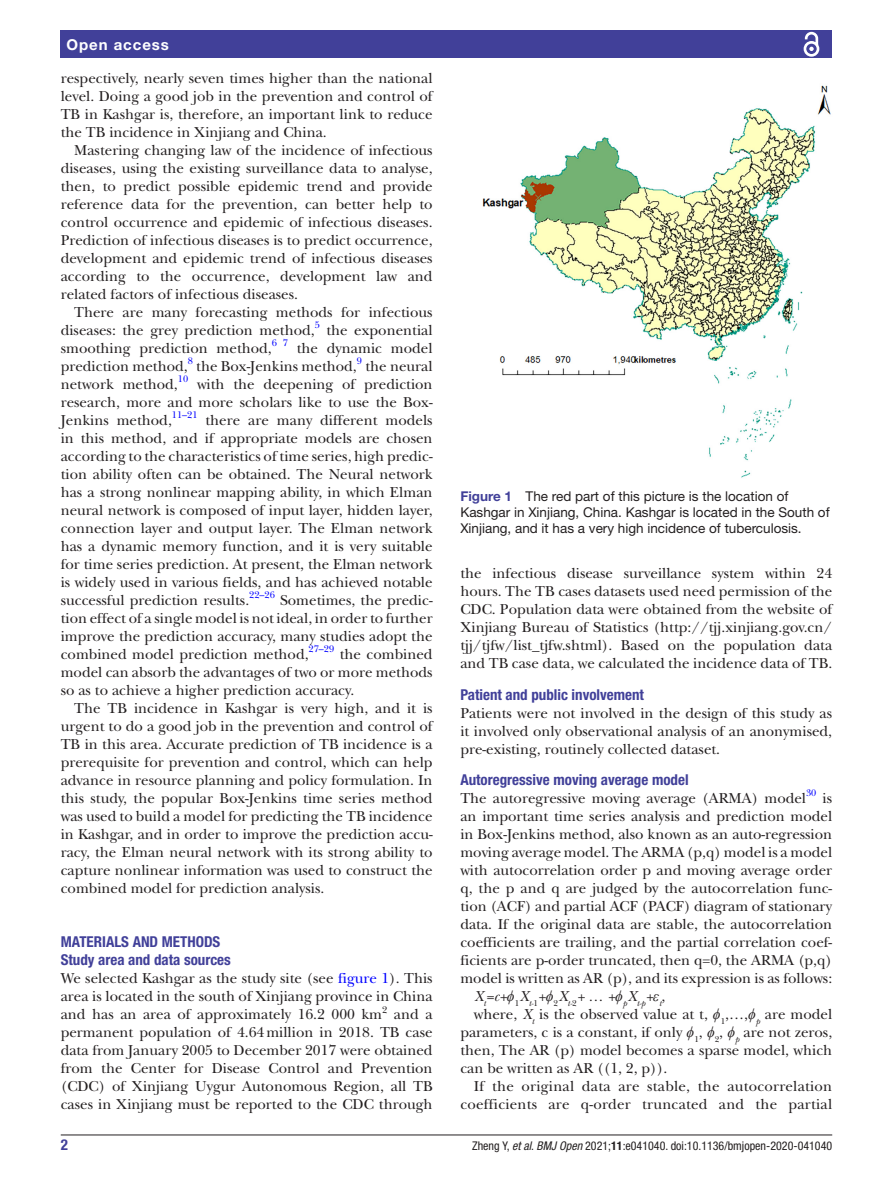
<style>
.page{position:relative;width:893px;height:1191px;background:#fff}
.page>*{position:absolute;margin:0;border:0;box-sizing:border-box;transform-origin:0 0}
.t1{font:15px/18px "New Baskerville";color:#231f20;text-align:justify}
.t2{font:700 condensed 15px/18px "Helvetica Neue LT Std";color:#414099}
.t3{font:italic 15px "New Baskerville";color:#231f20}
.t4{font:700 15px "Helvetica Neue LT Std";letter-spacing:.065em;color:#fff}
.t5{font:13.5px/16.2px "Helvetica Neue LT Std";color:#231f20}
.t6{font:condensed 12px "Helvetica Neue LT Std";color:#231f20}
.t7{font:9.9px "New Baskerville";color:#00f}
.t8{font:9.9px "New Baskerville";color:#231f20}
.s1{color:#00f}
.s2{font-weight:700;color:#414099}
.s3{font-family:"Times New Roman"}
.s4{font-style:normal}
.s5{font-style:italic}
.s6{font-family:"Times New Roman";font-style:italic}
.s7{font-weight:700}
</style>
<div class="page">
<hr style="left:61px;top:1134px;width:771px;height:1px;background:#231f20">
<div style="left:61px;top:31px;width:771px;height:27px;background:#414099"></div>
<svg style="left:803px;top:31px;width:17px;height:26px"></svg>
<img style="left:482px;top:85px;width:349px;height:393px">
<p class="t4" style="left:66px;top:35px;width:104px">Open access</p>
<p class="t1" style="left:61px;top:69px;width:373px">respectively, nearly seven times higher than the national level. Doing a good job in the prevention and control of TB in Kashgar is, therefore, an important link to reduce the TB incidence in Xinjiang and China.</p>
<p class="t1" style="left:61px;top:141px;width:373px;text-indent:14px">Mastering changing law of the incidence of infectious diseases, using the existing surveillance data to analyse, then, to predict possible epidemic trend and provide reference data for the prevention, can better help to control occurrence and epidemic of infectious diseases.<br>Prediction of infectious diseases is to predict occurrence, development and epidemic trend of infectious diseases according to the occurrence, development law and related factors of infectious diseases.</p>
<p class="t1" style="left:61px;top:303px;width:373px;text-indent:14px">There are many forecasting methods for infectious diseases: the grey prediction method,</p>
<p class="t7" style="left:315px;top:319px;width:7px">5</p>
<p class="t1" style="left:326px;top:321px;width:108px">the exponential</p>
<p class="t7" style="left:272px;top:337px;width:18px">6 7</p>
<p class="t1" style="left:61px;top:339px;width:213px">smoothing prediction method,</p>
<p class="t1" style="left:297px;top:339px;width:137px">the dynamic model</p>
<p class="t1" style="left:61px;top:357px;width:128px">prediction method,</p>
<p class="t7" style="left:188px;top:355px;width:7px">8</p>
<p class="t1" style="left:196px;top:357px;width:162px">the Box-Jenkins method,</p>
<p class="t7" style="left:357px;top:355px;width:7px">9</p>
<p class="t1" style="left:365px;top:357px;width:69px">the neural</p>
<p class="t1" style="left:61px;top:375px;width:119px">network method,</p>
<p class="t7" style="left:178px;top:373px;width:12px">10</p>
<p class="t1" style="left:61px;top:375px;width:373px;text-indent:136px">with the deepening of prediction research, more and more scholars like to use the Box-Jenkins method,</p>
<p class="t7" style="left:172px;top:409px;width:27px">11–21</p>
<p class="t1" style="left:61px;top:411px;width:373px;text-indent:145px">there are many different models in this method, and if appropriate models are chosen according to the characteristics of time series, high predic&shy;tion ability often can be obtained. The Neural network has a strong nonlinear mapping ability, in which Elman neural network is composed of input layer, hidden layer, connection layer and output layer. The Elman network has a dynamic memory function, and it is very suitable for time series prediction. At present, the Elman network is widely used in various fields, and has achieved notable successful prediction results.</p>
<p class="t7" style="left:249px;top:589px;width:27px">22–26</p>
<p class="t1" style="left:61px;top:591px;width:373px;text-indent:219px">Sometimes, the predic&shy;tion effect of a single model is not ideal, in order to further improve the prediction accuracy, many studies adopt the combined model prediction method,</p>
<p class="t7" style="left:309px;top:643px;width:27px">27–29</p>
<p class="t1" style="left:61px;top:645px;width:373px;text-indent:279px">the combined model can absorb the advantages of two or more methods so as to achieve a higher prediction accuracy.</p>
<p class="t1" style="left:61px;top:699px;width:373px;text-indent:14px">The TB incidence in Kashgar is very high, and it is urgent to do a good job in the prevention and control of TB in this area. Accurate prediction of TB incidence is a prerequisite for prevention and control, which can help advance in resource planning and policy formulation. In this study, the popular Box-Jenkins time series method was used to build a model for predicting the TB incidence in Kashgar, and in order to improve the prediction accu&shy;racy, the Elman neural network with its strong ability to capture nonlinear information was used to construct the combined model for prediction analysis.</p>
<p class="t2" style="left:61px;top:932px;width:172px">MATERIALS AND METHODS<br>Study area and data sources</p>
<p class="t1" style="left:61px;top:969px;width:373px">We selected Kashgar as the study site (see <span class="s1">figure 1</span>). This area is located in the south of Xinjiang province in China and has an area of approximately 16.2 000 km</p>
<p class="t8" style="left:382px;top:1003px;width:7px">2</p>
<p class="t1" style="left:61px;top:1005px;width:373px;text-indent:333px">and a permanent population of 4.64million in 2018. TB case data from January 2005 to December 2017 were obtained from the Center for Disease Control and Prevention (CDC) of Xinjiang Uygur Autonomous Region, all TB cases in Xinjiang must be reported to the CDC through</p>
<p class="t5" style="left:460px;top:487px;width:371px"><span class="s2">Figure 1</span> The red part of this picture is the location of<br>Kashgar in Xinjiang, China. Kashgar is located in the South of<br>Xinjiang, and it has a very high incidence of tuberculosis.</p>
<p class="t1" style="left:460px;top:564px;width:373px">the infectious disease surveillance system within 24 hours. The TB cases datasets used need permission of the CDC. Population data were obtained from the website of Xinjiang Bureau of Statistics (http://tjj.xinjiang.gov.cn/ tjj/tjfw/list_tjfw.shtml). Based on the population data and TB case data, we calculated the incidence data of TB.</p>
<p class="t2" style="left:460px;top:685px;width:185px">Patient and public involvement</p>
<p class="t1" style="left:460px;top:704px;width:373px">Patients were not involved in the design of this study as it involved only observational analysis of an anonymised, pre-existing, routinely collected dataset.</p>
<p class="t2" style="left:460px;top:770px;width:230px">Autoregressive moving average model</p>
<p class="t1" style="left:460px;top:789px;width:347px">The autoregressive moving average (ARMA) model</p>
<p class="t7" style="left:806px;top:787px;width:12px">30</p>
<p class="t1" style="left:823px;top:789px;width:11px">is</p>
<p class="t1" style="left:460px;top:807px;width:373px">an important time series analysis and prediction model</p>
<p class="t1" style="left:460px;top:825px;width:373px">in Box-Jenkins method, also known as an auto-regression</p>
<p class="t1" style="left:460px;top:843px;width:373px">moving average model. The ARMA (p,q) model is a model</p>
<p class="t1" style="left:460px;top:861px;width:373px">with autocorrelation order p and moving average order</p>
<p class="t1" style="left:460px;top:879px;width:373px">q, the p and q are judged by the autocorrelation func-</p>
<p class="t1" style="left:460px;top:897px;width:373px">tion (ACF) and partial ACF (PACF) diagram of stationary</p>
<p class="t1" style="left:460px;top:915px;width:373px">data. If the original data are stable, the autocorrelation</p>
<p class="t1" style="left:460px;top:933px;width:373px">coefficients are trailing, and the partial correlation coef-</p>
<p class="t1" style="left:460px;top:951px;width:373px">ficients are p-order truncated, then q=0, the ARMA (p,q)</p>
<p class="t1" style="left:460px;top:969px;width:373px">model is written as AR (p), and its expression is as follows:</p>
<p class="t3" style="left:474px;top:987px;width:193px">X<sub>t</sub>=c+<span class="s3">ϕ</span><sub>1</sub>X<sub>t-</sub><sub>1</sub>+<span class="s3">ϕ</span><sub>2</sub>X<sub>t-</sub><sub>2</sub>+ … +<span class="s3">ϕ</span><sub>p</sub>X<sub>t-p</sub>+<span class="s3">ε</span><sub>t</sub><span class="s4">,</span></p>
<p class="t1" style="left:474px;top:1005px;width:360px">where, <span class="s5">X</span><sub>t</sub> is the observed value at t, <span class="s6">ϕ</span><sub>1</sub>,…,<span class="s6">ϕ</span><sub>p</sub> are model</p>
<p class="t1" style="left:460px;top:1023px;width:373px">parameters, c is a constant, if only <span class="s6">ϕ</span><sub>1</sub>, <span class="s6">ϕ</span><sub>2</sub>, <span class="s6">ϕ</span><sub>p</sub> are not zeros,</p>
<p class="t1" style="left:460px;top:1041px;width:373px">then, The AR (p) model becomes a sparse model, which</p>
<p class="t1" style="left:460px;top:1059px;width:209px">can be written as AR ((1, 2, p)).</p>
<p class="t1" style="left:474px;top:1077px;width:360px">If the original data are stable, the autocorrelation</p>
<p class="t1" style="left:460px;top:1095px;width:373px">coefficients are q-order truncated and the partial</p>
<p class="t2" style="left:61px;top:1135px;width:9px">2</p>
<p class="t6" style="left:472px;top:1138px;width:362px">Zheng Y, <span class="s5">et al</span>. <span class="s5">BMJ Open</span> 2021;<span class="s7">11</span>:e041040. doi:10.1136/bmjopen-2020-041040</p>
</div>
